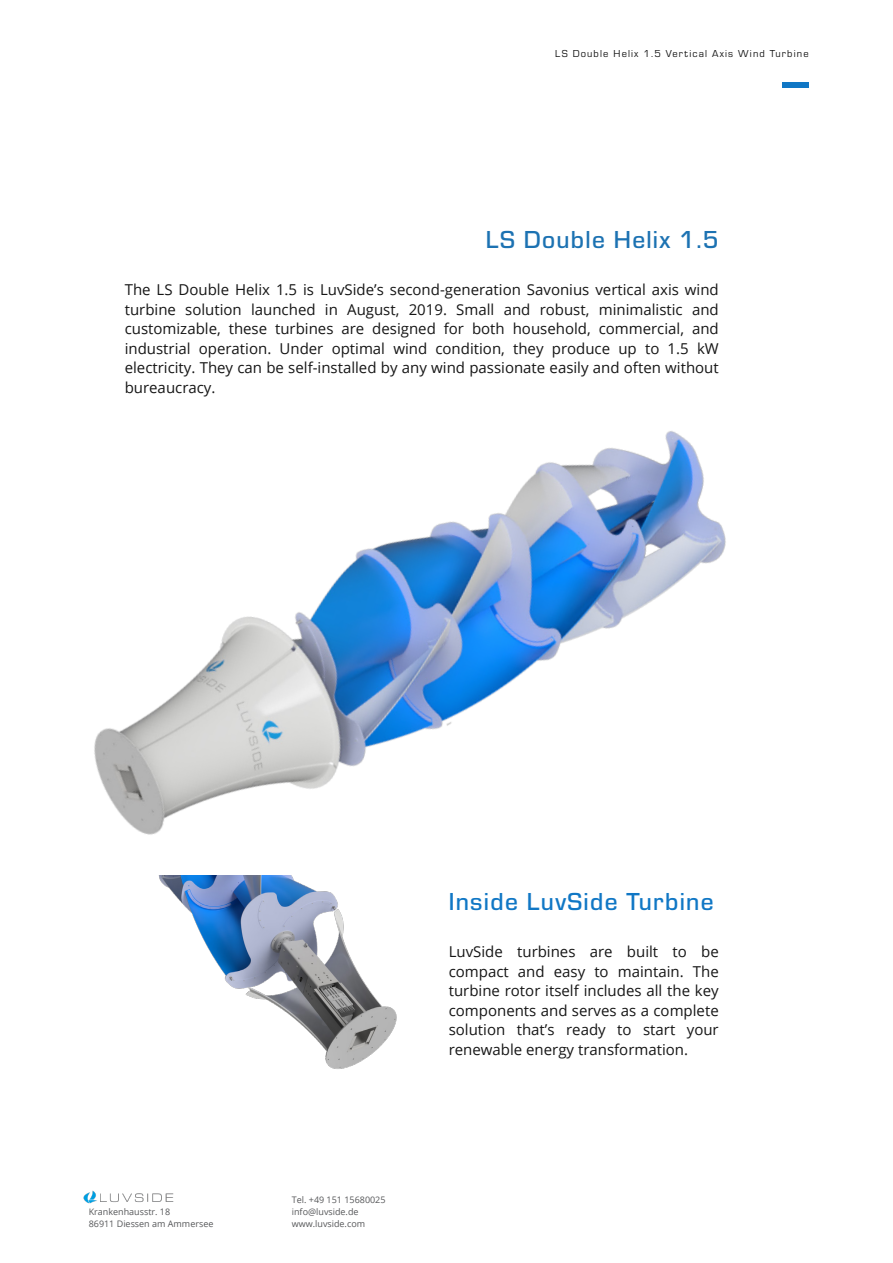
<style>
.page{position:relative;width:893px;height:1263px;background:#fff}
.page>*{position:absolute;margin:0;border:0;box-sizing:border-box;transform-origin:0 0}
.t1{font:500 25.5px "Eurostile";letter-spacing:.05em;color:#1077c5}
.t2{font:500 25.5px "Eurostile";letter-spacing:.05em;color:#1c72b2}
.Normal_Text{font:15px/19.5px "Open Sans";color:#161616;text-align:justify}
.t3{font:10.5px "Eurostile";letter-spacing:.11em;color:#161616}
.t4{font:9px/12px "Open Sans";color:#57585a}
</style>
<div class="page">
<div style="left:782px;top:82px;width:27px;height:6px;background:#1077c5"></div>
<img style="left:100px;top:1193px;width:74px;height:9px">
<img style="left:83px;top:1191px;width:14px;height:13px">
<img style="left:94px;top:431px;width:632px;height:445px">
<img style="left:159px;top:876px;width:238px;height:193px">
<p class="t3" style="left:555px;top:46px;width:255px">LS Double Helix 1.5 Vertical Axis Wind Turbine</p>
<p class="t2" style="left:486px;top:222px;width:234px">LS Double Helix 1.5</p>
<p class="Normal_Text" style="left:125px;top:280px;width:596px">The LS Double Helix 1.5 is LuvSide’s second-generation Savonius vertical axis wind turbine solution launched in August, 2019. Small and robust, minimalistic and customizable, these turbines are designed for both household, commercial, and industrial operation. Under optimal wind condition, they produce up to 1.5 kW electricity. They can be self-installed by any wind passionate easily and often without bureaucracy.</p>
<p class="t4" style="left:89px;top:1205px;width:126px">Krankenhausstr. 18<br>86911 Diessen am Ammersee</p>
<p class="t4" style="left:292px;top:1193px;width:95px">Tel. +49 151 15680025 info@luvside.de www.luvside.com</p>
<p class="t1" style="left:449px;top:884px;width:266px">Inside LuvSide Turbine</p>
<p class="Normal_Text" style="left:449px;top:942px;width:272px">LuvSide turbines are built to be compact and easy to maintain. The turbine rotor itself includes all the key components and serves as a complete solution that’s ready to start your renewable energy transformation.</p>
</div>
